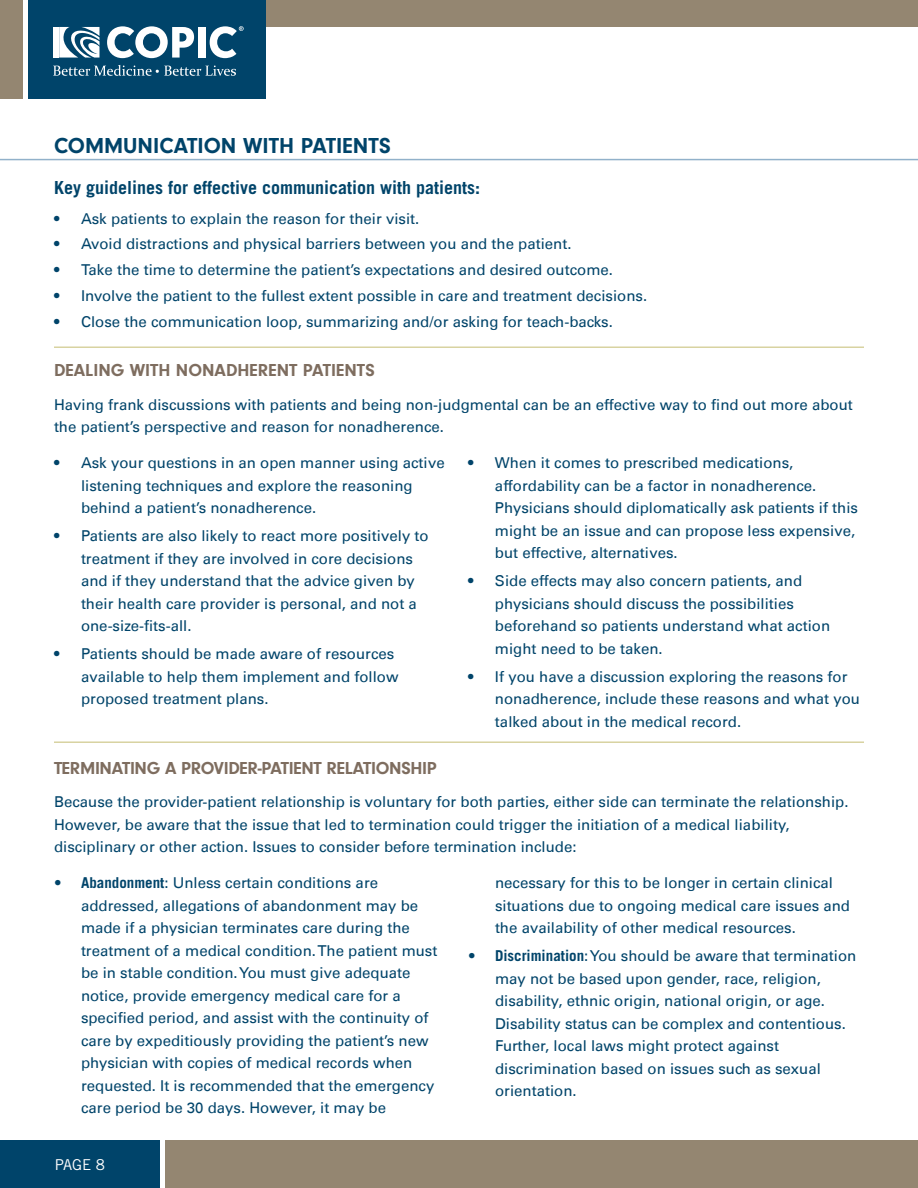
<style>
.page{position:relative;width:918px;height:1188px;background:#fff}
.page>*{position:absolute;margin:0;border:0;box-sizing:border-box;transform-origin:0 0}
.t1{font:700 22.5px "Neuzeit Gro";color:#00446a}
.t2{font:700 18px "Trade Gothic LT Std";color:#00446a}
.t3{font:700 18px "Neuzeit Gro";letter-spacing:-.02em;color:#7e6d5f}
.t4{font:700 18px "Neuzeit Gro";color:#7e6d5f}
.t5{font:15px/22.5px "Univers LT";color:#00446a}
.t6{font:15px "Trade Gothic LT Std";color:#fff}
.s1{font-family:"Trade Gothic LT Std";font-weight:700}
</style>
<div class="page">
<div style="left:0;top:1141px;width:159px;height:47px;background:#00446a"></div>
<div style="left:166px;top:1141px;width:752px;height:47px;background:#948671"></div>
<div style="left:34px;top:0;width:884px;height:27px;background:#948671"></div>
<div style="left:0;top:0;width:23px;height:98px;background:#948671"></div>
<div style="left:29px;top:0;width:237px;height:98px;background:#00446a"></div>
<div style="left:53px;top:27px;width:5px;height:31px;background:#fff"></div>
<svg style="left:53px;top:65px;width:183px;height:11px"></svg>
<svg style="left:107px;top:26px;width:87px;height:32px"></svg>
<div style="left:198px;top:27px;width:7px;height:31px;background:#fff"></div>
<svg style="left:59px;top:27px;width:40px;height:31px"></svg>
<svg style="left:210px;top:26px;width:34px;height:32px"></svg>
<hr style="left:0;top:159px;width:918px;height:1px;background:#91b1ca">
<hr style="left:54px;top:346px;width:810px;height:2px;background:#d8d3a1">
<hr style="left:54px;top:741px;width:810px;height:2px;background:#d8d3a1">
<h1 class="t1" style="left:54px;top:133px;width:338px">COMMUNICATION WITH PATIENTS</h1>
<p class="t2" style="left:54px;top:177px;width:428px">Key guidelines for effective communication with patients:</p>
<p class="t5" style="left:54px;top:207px;width:367px">• Ask patients to explain the reason for their visit.</p>
<p class="t5" style="left:54px;top:233px;width:519px">• Avoid distractions and physical barriers between you and the patient.</p>
<p class="t5" style="left:54px;top:259px;width:561px">• Take the time to determine the patient’s expectations and desired outcome.</p>
<p class="t5" style="left:54px;top:284px;width:595px">• Involve the patient to the fullest extent possible in care and treatment decisions.</p>
<p class="t5" style="left:54px;top:310px;width:560px">• Close the communication loop, summarizing and/or asking for teach-backs.</p>
<p class="t4" style="left:54px;top:360px;width:322px">DEALING WITH NONADHERENT PATIENTS</p>
<p class="t5" style="left:54px;top:393px;width:800px">Having frank discussions with patients and being non-judgmental can be an effective way to find out more about the patient’s perspective and reason for nonadherence.</p>
<p class="t5" style="left:81px;top:452px;width:365px;text-indent:-27px">• Ask your questions in an open manner using active listening techniques and explore the reasoning behind a patient’s nonadherence.</p>
<p class="t5" style="left:81px;top:525px;width:349px;text-indent:-27px">• Patients are also likely to react more positively to treatment if they are involved in core decisions and if they understand that the advice given by their health care provider is personal, and not a one-size-fits-all.</p>
<p class="t5" style="left:81px;top:643px;width:319px;text-indent:-27px">• Patients should be made aware of resources available to help them implement and follow proposed treatment plans.</p>
<p class="t5" style="left:495px;top:452px;width:365px;text-indent:-27px">• When it comes to prescribed medications, affordability can be a factor in nonadherence.<br>Physicians should diplomatically ask patients if this might be an issue and can propose less expensive, but effective, alternatives.</p>
<p class="t5" style="left:495px;top:570px;width:337px;text-indent:-27px">• Side effects may also concern patients, and physicians should discuss the possibilities beforehand so patients understand what action might need to be taken.</p>
<p class="t5" style="left:495px;top:665px;width:367px;text-indent:-27px">• If you have a discussion exploring the reasons for nonadherence, include these reasons and what you talked about in the medical record.</p>
<p class="t3" style="left:54px;top:758px;width:384px">TERMINATING A PROVIDER-PATIENT RELATIONSHIP</p>
<p class="t5" style="left:54px;top:791px;width:796px">Because the provider-patient relationship is voluntary for both parties, either side can terminate the relationship.<br>However, be aware that the issue that led to termination could trigger the initiation of a medical liability, disciplinary or other action. Issues to consider before termination include:</p>
<p class="t5" style="left:81px;top:872px;width:358px;text-indent:-27px"><span class="s1">• Abandonment</span>: Unless certain conditions are addressed, allegations of abandonment may be made if a physician terminates care during the treatment of a medical condition. The patient must be in stable condition. You must give adequate notice, provide emergency medical care for a specified period, and assist with the continuity of care by expeditiously providing the patient’s new physician with copies of medical records when requested. It is recommended that the emergency care period be 30 days. However, it may be</p>
<p class="t5" style="left:495px;top:872px;width:357px">necessary for this to be longer in certain clinical situations due to ongoing medical care issues and the availability of other medical resources.</p>
<p class="t5" style="left:495px;top:945px;width:363px;text-indent:-27px"><span class="s1">• Discrimination</span>: You should be aware that termination may not be based upon gender, race, religion, disability, ethnic origin, national origin, or age.<br>Disability status can be complex and contentious.<br>Further, local laws might protect against discrimination based on issues such as sexual orientation.</p>
<p class="t6" style="left:55px;top:1155px;width:52px">PAGE 8</p>
</div>
